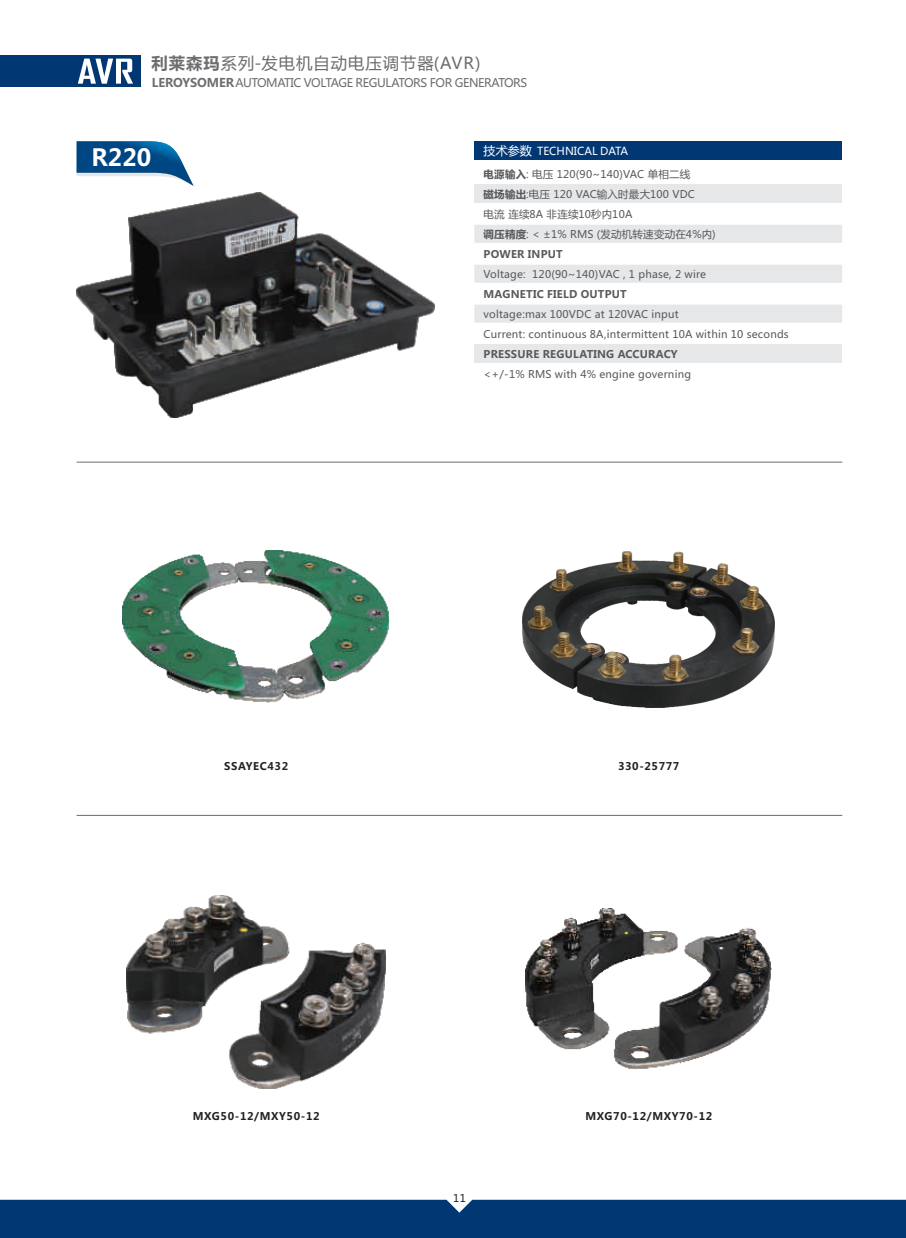
<style>
.page{position:relative;width:906px;height:1238px;background:#fff}
.page>*{position:absolute;margin:0;border:0;box-sizing:border-box;transform-origin:0 0}
.t1{font:700 23.4px "Microsoft Ya Hei";color:#fff}
.t2{font:16.35px "Microsoft Ya Hei";letter-spacing:.06em;color:#6c6d70}
.t3{font:11.7px "Microsoft Ya Hei";letter-spacing:-.035em;color:#6c6d70}
.t4{font:10.95px "Microsoft Ya Hei";color:#fff}
.t5{font:10.5px/20px "Microsoft Ya Hei";letter-spacing:.02em;color:#57585a}
.t6{font:700 10.5px "Microsoft Ya Hei";letter-spacing:.06em;color:#231f20}
.t7{font:700 10.5px "Microsoft Ya Hei";letter-spacing:.02em;color:#57585a}
.t8{font:10.5px "Microsoft Ya Hei";color:#231f20}
.s1{font-weight:700}
.s2{font-weight:700;font-size:12px}
.s3{font-size:12.15px}
</style>
<div class="page">
<div style="left:474px;top:185px;width:368px;height:18px;background:#e6e7e9"></div>
<div style="left:474px;top:225px;width:368px;height:18px;background:#e6e7e9"></div>
<div style="left:474px;top:265px;width:368px;height:18px;background:#e6e7e9"></div>
<div style="left:474px;top:304px;width:368px;height:19px;background:#e6e7e9"></div>
<div style="left:474px;top:344px;width:368px;height:18px;background:#e6e7e9"></div>
<div style="left:474px;top:141px;width:368px;height:19px;background:#013874"></div>
<svg style="left:77px;top:141px;width:117px;height:45px"></svg>
<img style="left:77px;top:192px;width:358px;height:225px">
<img style="left:122px;top:550px;width:267px;height:152px">
<img style="left:522px;top:551px;width:253px;height:156px">
<img style="left:127px;top:895px;width:258px;height:193px">
<img style="left:525px;top:908px;width:247px;height:161px">
<hr style="left:77px;top:462px;width:765px;height:1px;background:#6c6d70">
<hr style="left:77px;top:815px;width:765px;height:1px;background:#6c6d70">
<div style="left:0;top:55px;width:141px;height:32px;background:#013874"></div>
<div style="left:0;top:1199px;width:906px;height:38px;background:#013874"></div>
<svg style="left:78px;top:59px;width:55px;height:25px"></svg>
<h2 class="t2" style="left:151px;top:56px;width:331px"><span class="s1">利莱森玛</span>系列-发电机自动电压调节器(AVR)</h2>
<p class="t3" style="left:152px;top:77px;width:377px"><span class="s2">LEROYSOMER</span>AUTOMATIC VOLTAGE REGULATORS FOR GENERATORS</p>
<h1 class="t1" style="left:91px;top:147px;width:61px">R220</h1>
<p class="t4" style="left:483px;top:146px;width:146px"><span class="s3">技术参数</span> TECHNICAL DATA</p>
<p class="t5" style="left:483px;top:165px;width:234px"><span class="s1">电源输入</span>: 电压 120(90~140)VAC 单相二线<br><span class="s1">磁场输出</span>:电压 120 VAC输入时最大100 VDC<br>电流连续8A 非连续10秒内10A<br><span class="s1">调压精度</span>: &lt; ±1% RMS (发动机转速变动在4%内)<br><span class="s1">POWER INPUT</span></p>
<p class="t5" style="left:483px;top:265px;width:224px">Voltage: 120(90~140)VAC , 1 phase, 2 wire</p>
<p class="t7" style="left:483px;top:289px;width:145px">MAGNETIC FIELD OUTPUT</p>
<p class="t5" style="left:483px;top:305px;width:307px">voltage:max 100VDC at 120VAC input<br>Current: continuous 8A,intermittent 10A within 10 seconds</p>
<p class="t7" style="left:483px;top:349px;width:196px">PRESSURE REGULATING ACCURACY</p>
<p class="t5" style="left:483px;top:364px;width:209px">&lt;+/-1% RMS with 4% engine governing</p>
<p class="t6" style="left:224px;top:761px;width:65px">SSAYEC432</p>
<p class="t6" style="left:618px;top:761px;width:63px">330-25777</p>
<p class="t6" style="left:193px;top:1111px;width:128px">MXG50-12/MXY50-12</p>
<p class="t6" style="left:585px;top:1111px;width:128px">MXG70-12/MXY70-12</p>
<p class="t8" style="left:453px;top:1193px;width:14px">11</p>
</div>
